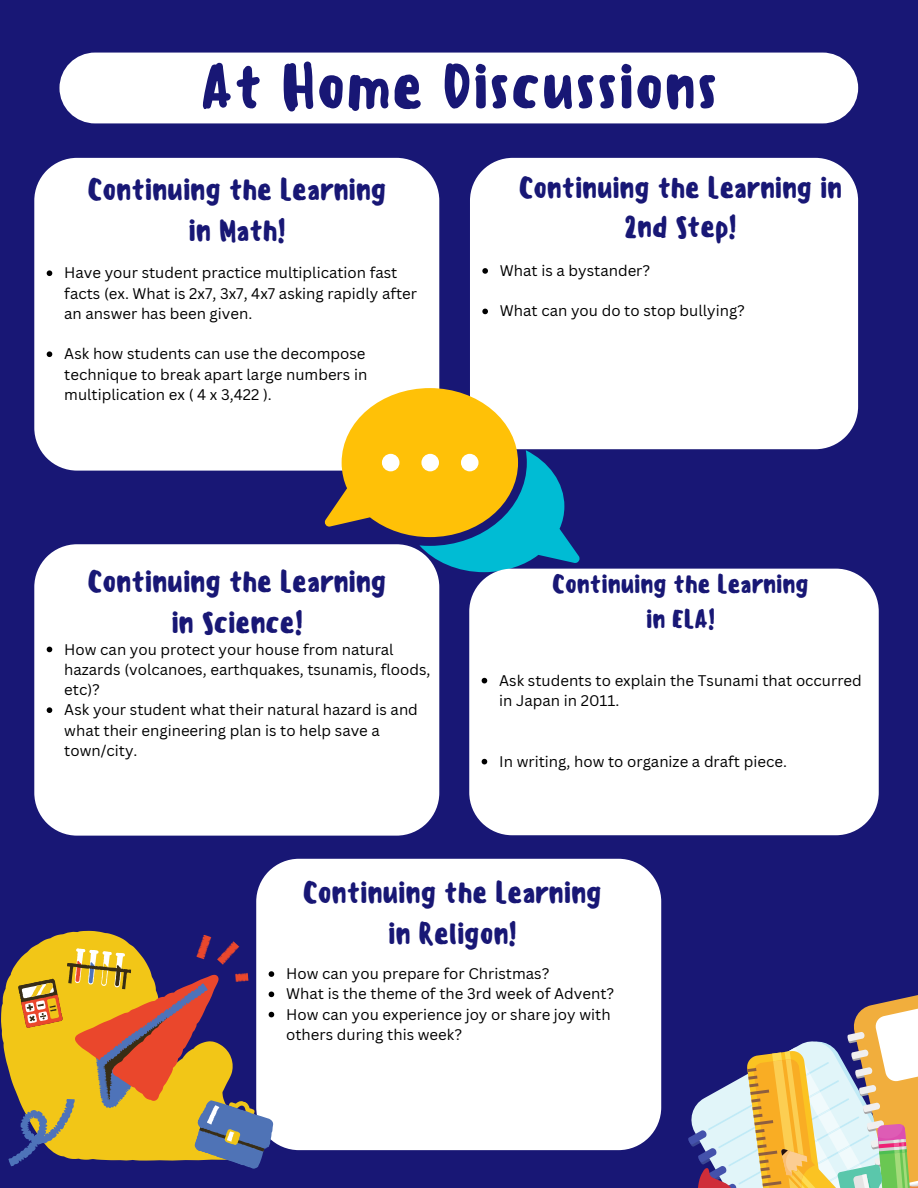
<style>
.page{position:relative;width:918px;height:1188px;background:#181775}
.page>*{position:absolute;margin:0;border:0;box-sizing:border-box;transform-origin:0 0}
.t1{font:500 60px "Sensei";color:#181775}
.t2{font:500 29.25px/40.8px "Sensei";letter-spacing:-.025em;color:#181775;text-align:center}
.t3{font:500 28.65px/39.3px "Sensei";letter-spacing:-.025em;color:#181775;text-align:center}
.t4{font:500 25.05px/35px "Sensei";letter-spacing:-.025em;color:#181775;text-align:center}
.t5{font:15px/20.2px "Canva Sans";color:#000}
</style>
<div class="page">
<div style="left:34px;top:158px;width:405px;height:313px;background:#fff"></div>
<svg style="left:47px;top:270px;width:5px;height:6px"></svg>
<svg style="left:47px;top:351px;width:5px;height:6px"></svg>
<div style="left:470px;top:158px;width:388px;height:291px;background:#fff"></div>
<svg style="left:482px;top:268px;width:6px;height:6px"></svg>
<svg style="left:482px;top:309px;width:6px;height:5px"></svg>
<div style="left:59px;top:53px;width:799px;height:70px;background:#fff;border-radius:36px"></div>
<svg style="left:324px;top:388px;width:257px;height:183px"></svg>
<div style="left:461px;top:454px;width:18px;height:17px;background:#fff;border-radius:50%"></div>
<div style="left:421px;top:454px;width:18px;height:17px;background:#fff;border-radius:50%"></div>
<div style="left:382px;top:454px;width:17px;height:17px;background:#fff;border-radius:50%"></div>
<div style="left:34px;top:544px;width:405px;height:292px;background:#fff"></div>
<svg style="left:47px;top:647px;width:5px;height:5px"></svg>
<svg style="left:47px;top:707px;width:5px;height:6px"></svg>
<div style="left:469px;top:569px;width:410px;height:266px;background:#fff"></div>
<svg style="left:482px;top:678px;width:5px;height:5px"></svg>
<svg style="left:482px;top:759px;width:5px;height:5px"></svg>
<div style="left:256px;top:859px;width:405px;height:291px;background:#fff"></div>
<svg style="left:688px;top:995px;width:230px;height:193px"></svg>
<svg style="left:1px;top:933px;width:277px;height:236px"></svg>
<h1 class="t1" style="left:160px;top:31px;width:520px">At Home Discussions</h1>
<h1 class="t1" style="left:200px;top:51px;width:520px">At Home Discussions</h1>
<h2 class="t2" style="left:87px;top:169px;width:301px">Continuing the Learning in Math!</h2>
<h3 class="t3" style="left:518px;top:168px;width:326px">Continuing the Learning in<br>2nd Step!</h3>
<p class="t5" style="left:64px;top:262px;width:354px">Have your student practice multiplication fast facts (ex. What is 2x7, 3x7, 4x7 asking rapidly after an answer has been given.</p>
<p class="t5" style="left:64px;top:343px;width:305px;text-align:justify">Ask how students can use the decompose technique to break apart large numbers in multiplication ex ( 4 x 3,422 ).</p>
<p class="t5" style="left:500px;top:260px;width:152px">What is a bystander?</p>
<p class="t5" style="left:500px;top:301px;width:247px">What can you do to stop bullying?</p>
<h2 class="t2" style="left:87px;top:561px;width:301px">Continuing the Learning in Science!</h2>
<h3 class="t4" style="left:552px;top:567px;width:259px">Continuing the Learning in ELA!</h3>
<p class="t5" style="left:64px;top:639px;width:368px">How can you protect your house from natural hazards (volcanoes, earthquakes, tsunamis, floods, etc)?<br>Ask your student what their natural hazard is and what their engineering plan is to help save a town/city.</p>
<p class="t5" style="left:499px;top:670px;width:364px">Ask students to explain the Tsunami that occurred in Japan in 2011.</p>
<p class="t5" style="left:499px;top:751px;width:289px">In writing, how to organize a draft piece.</p>
<h2 class="t2" style="left:302px;top:872px;width:301px">Continuing the Learning in Religon!</h2>
<p class="t5" style="left:286px;top:963px;width:330px">How can you prepare for Christmas?<br>What is the theme of the 3rd week of Advent?<br>How can you experience joy or share joy with others during this week?</p>
</div>
